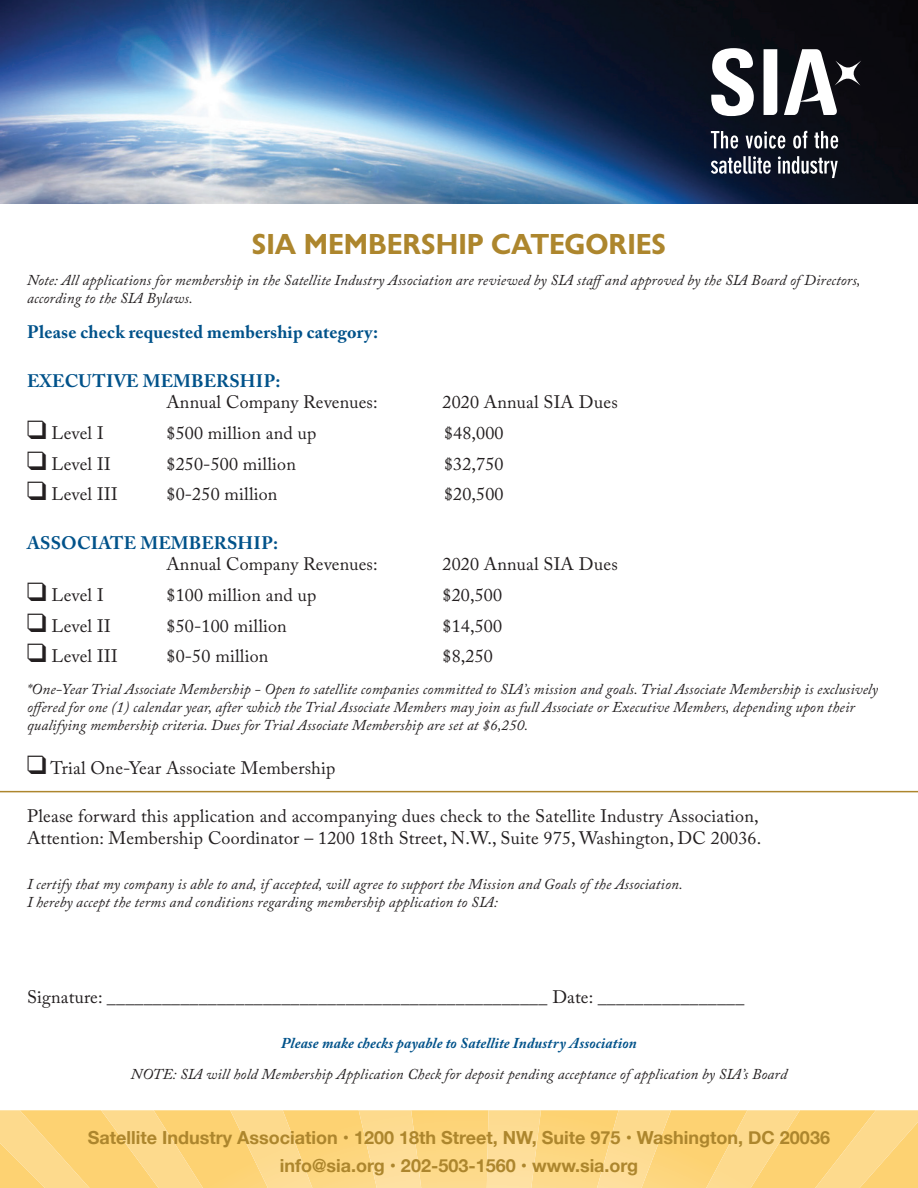
<style>
.page{position:relative;width:918px;height:1188px;background:#fff}
.page>*{position:absolute;margin:0;border:0;box-sizing:border-box;transform-origin:0 0}
.t1{font:700 30px "Chantilly";color:#ad862d}
.t2{font:18px/21.6px "Adobe Caslon Pro";letter-spacing:.01em;color:#231f20}
.t3{font:700 18px/28.3px "Helvetica Neue";color:#ad862d;text-align:center}
.t4{font:700 18px "Adobe Caslon Pro";letter-spacing:.01em;color:#01528a}
.t5{font:italic 15px/18px "Adobe Caslon Pro";letter-spacing:.01em;color:#231f20}
.t6{font:italic 700 15px "Adobe Caslon Pro";letter-spacing:.01em;color:#01528a}
.s1{font-family:"Monotype Sorts";font-size:25.5px}
</style>
<div class="page">
<svg style="left:90px;top:1110px;width:725px;height:78px"></svg>
<svg style="left:815px;top:1110px;width:103px;height:78px"></svg>
<svg style="left:706px;top:1110px;width:94px;height:78px"></svg>
<svg style="left:597px;top:1110px;width:74px;height:78px"></svg>
<svg style="left:487px;top:1110px;width:54px;height:78px"></svg>
<svg style="left:359px;top:1110px;width:62px;height:78px"></svg>
<svg style="left:230px;top:1110px;width:82px;height:78px"></svg>
<svg style="left:101px;top:1110px;width:102px;height:78px"></svg>
<svg style="left:0;top:1110px;width:90px;height:78px"></svg>
<img style="left:0;top:0;width:918px;height:203px">
<svg style="left:764px;top:49px;width:13px;height:66px"></svg>
<svg style="left:711px;top:48px;width:43px;height:68px"></svg>
<svg style="left:784px;top:49px;width:77px;height:66px"></svg>
<svg style="left:711px;top:131px;width:27px;height:18px"></svg>
<svg style="left:746px;top:131px;width:39px;height:18px"></svg>
<svg style="left:793px;top:131px;width:14px;height:18px"></svg>
<svg style="left:814px;top:131px;width:24px;height:18px"></svg>
<svg style="left:711px;top:156px;width:60px;height:18px"></svg>
<svg style="left:778px;top:156px;width:60px;height:22px"></svg>
<hr style="left:0;top:791px;width:918px;height:1px;background:#ad862d">
<h1 class="t1" style="left:252px;top:227px;width:416px">SIA MEMBERSHIP CATEGORIES</h1>
<p class="t5" style="left:27px;top:271px;width:835px">Note: All applications for membership in the Satellite Industry Association are reviewed by SIA staffand approved by the SIA Board of Directors, according to the SIA Bylaws.</p>
<p class="t4" style="left:27px;top:321px;width:353px">Please check requested membership category:</p>
<p class="t4" style="left:27px;top:370px;width:255px">EXECUTIVE MEMBERSHIP:</p>
<p class="t2" style="left:166px;top:391px;width:213px">Annual Company Revenues:</p>
<p class="t2" style="left:442px;top:391px;width:177px">2020 Annual SIA Dues</p>
<p class="t2" style="left:27px;top:422px;width:78px"><span class="s1">q</span> Level I</p>
<p class="t2" style="left:167px;top:422px;width:151px">$500 million and up</p>
<p class="t2" style="left:444px;top:422px;width:61px">$48,000</p>
<p class="t2" style="left:27px;top:453px;width:85px"><span class="s1">q</span> Level II</p>
<p class="t2" style="left:167px;top:453px;width:131px">$250-500 million</p>
<p class="t2" style="left:444px;top:453px;width:61px">$32,750</p>
<p class="t2" style="left:27px;top:483px;width:92px"><span class="s1">q</span> Level III</p>
<p class="t2" style="left:167px;top:483px;width:113px">$0-250 million</p>
<p class="t2" style="left:444px;top:483px;width:61px">$20,500</p>
<p class="t4" style="left:27px;top:532px;width:253px">ASSOCIATE MEMBERSHIP:</p>
<p class="t2" style="left:167px;top:553px;width:213px">Annual Company Revenues:</p>
<p class="t2" style="left:442px;top:553px;width:177px">2020 Annual SIA Dues</p>
<p class="t2" style="left:27px;top:584px;width:78px"><span class="s1">q</span> Level I</p>
<p class="t2" style="left:167px;top:584px;width:151px">$100 million and up</p>
<p class="t2" style="left:442px;top:584px;width:61px">$20,500</p>
<p class="t2" style="left:27px;top:615px;width:85px"><span class="s1">q</span> Level II</p>
<p class="t2" style="left:167px;top:615px;width:122px">$50-100 million</p>
<p class="t2" style="left:442px;top:615px;width:61px">$14,500</p>
<p class="t2" style="left:27px;top:645px;width:92px"><span class="s1">q</span> Level III</p>
<p class="t2" style="left:167px;top:645px;width:103px">$0-50 million</p>
<p class="t2" style="left:442px;top:645px;width:52px">$8,250</p>
<p class="t5" style="left:27px;top:680px;width:853px">*One-Year Trial Associate Membership - Open to satellite companies committed to SIA’s mission and goals. Trial Associate Membership is exclusively offered for one (1) calendar year, after which the Trial Associate Members may join as full Associate or Executive Members, depending upon their qualifying membership criteria. Dues for Trial Associate Membership are set at $6,250.</p>
<p class="t2" style="left:27px;top:757px;width:310px"><span class="s1">q</span> Trial One-Year Associate Membership</p>
<p class="t2" style="left:27px;top:805px;width:736px">Please forward this application and accompanying dues check to the Satellite Industry Association,<br>Attention: Membership Coordinator – 1200 18th Street, N.W., Suite 975, Washington, DC 20036.</p>
<p class="t5" style="left:27px;top:875px;width:657px">I certify that my company is able to and, if accepted, will agree to support the Mission and Goals of the Association.<br>I hereby accept the terms and conditions regarding membership application to SIA:</p>
<p class="t2" style="left:27px;top:986px;width:719px">Signature: ________________________________________________ Date: ________________</p>
<p class="t6" style="left:281px;top:1034px;width:357px">Please make checks payable to Satellite Industry Association</p>
<p class="t5" style="left:131px;top:1065px;width:658px">NOTE: SIA will hold Membership Application Check for deposit pending acceptance of application by SIA’s Board</p>
<p class="t3" style="left:88px;top:1123px;width:744px">Satellite Industry Association • 1200 18th Street, NW, Suite 975 • Washington, DC 20036 info@sia.org • 202-503-1560 • www.sia.org</p>
</div>
